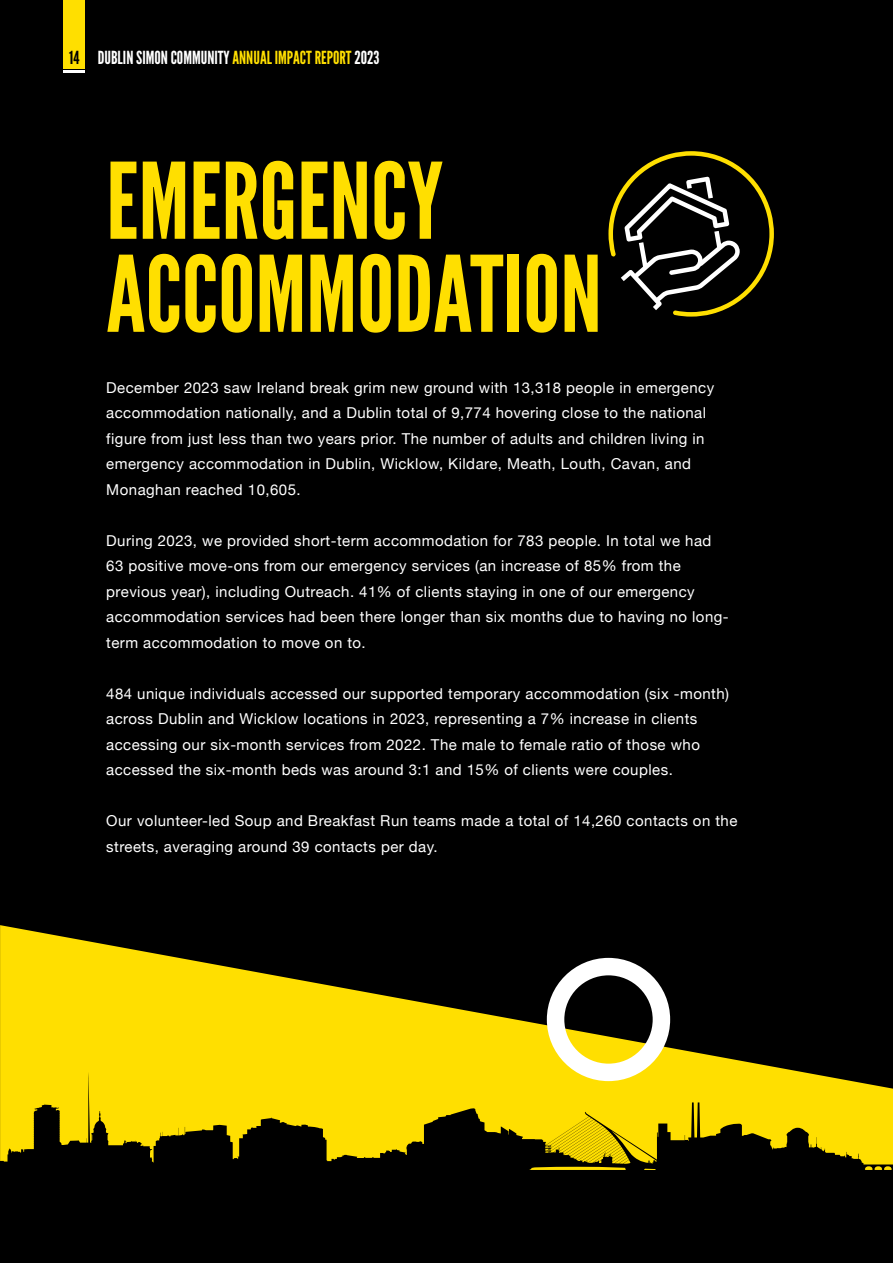
<style>
.page{position:relative;width:893px;height:1263px;background:#000}
.page>*{position:absolute;margin:0;border:0;box-sizing:border-box;transform-origin:0 0}
.t1{font:105px/93px "League Gothic";color:#ffdf00}
.t2{font:18px "League Gothic";color:#fff}
.t3{font:15px/25.5px "Helvetica Neue";letter-spacing:.03em;color:#fff}
.s1{color:#000}
.s2{color:#ffdf00}
</style>
<div class="page">
<svg style="left:0;top:925px;width:796px;height:146px;fill:#ffdf00"></svg>
<svg style="left:0;top:1071px;width:893px;height:99px;fill:#ffdf00"></svg>
<svg style="left:612px;top:1144px;width:5px;height:5px"></svg>
<svg style="left:608px;top:151px;width:166px;height:166px"></svg>
<svg style="left:547px;top:958px;width:123px;height:123px"></svg>
<div style="left:64px;top:0;width:21px;height:68px;background:#ffdf00"></div>
<hr style="left:64px;top:70px;width:21px;height:3px;background:#fff">
<p class="t2" style="left:69px;top:51px;width:312px"><span class="s1">14</span> DUBLIN SIMON COMMUNITY <span class="s2">ANNUAL IMPACT REPORT</span> 2023</p>
<h1 class="t1" style="left:106px;top:167px;width:497px">EMERGENCY<br>ACCOMMODATION</h1>
<p class="t3" style="left:106px;top:375px;width:609px">December 2023 saw Ireland break grim new ground with 13,318 people in emergency accommodation nationally, and a Dublin total of 9,774 hovering close to the national figure from just less than two years prior. The number of adults and children living in emergency accommodation in Dublin, Wicklow, Kildare, Meath, Louth, Cavan, and Monaghan reached 10,605.</p>
<p class="t3" style="left:106px;top:528px;width:624px">During 2023, we provided short-term accommodation for 783 people. In total we had 63 positive move-ons from our emergency services (an increase of 85% from the previous year), including Outreach. 41% of clients staying in one of our emergency accommodation services had been there longer than six months due to having no long&shy;term accommodation to move on to.</p>
<p class="t3" style="left:106px;top:681px;width:624px">484 unique individuals accessed our supported temporary accommodation (six -month) across Dublin and Wicklow locations in 2023, representing a 7% increase in clients accessing our six-month services from 2022. The male to female ratio of those who accessed the six-month beds was around 3:1 and 15% of clients were couples.</p>
<p class="t3" style="left:106px;top:809px;width:633px">Our volunteer-led Soup and Breakfast Run teams made a total of 14,260 contacts on the streets, averaging around 39 contacts per day.</p>
</div>
